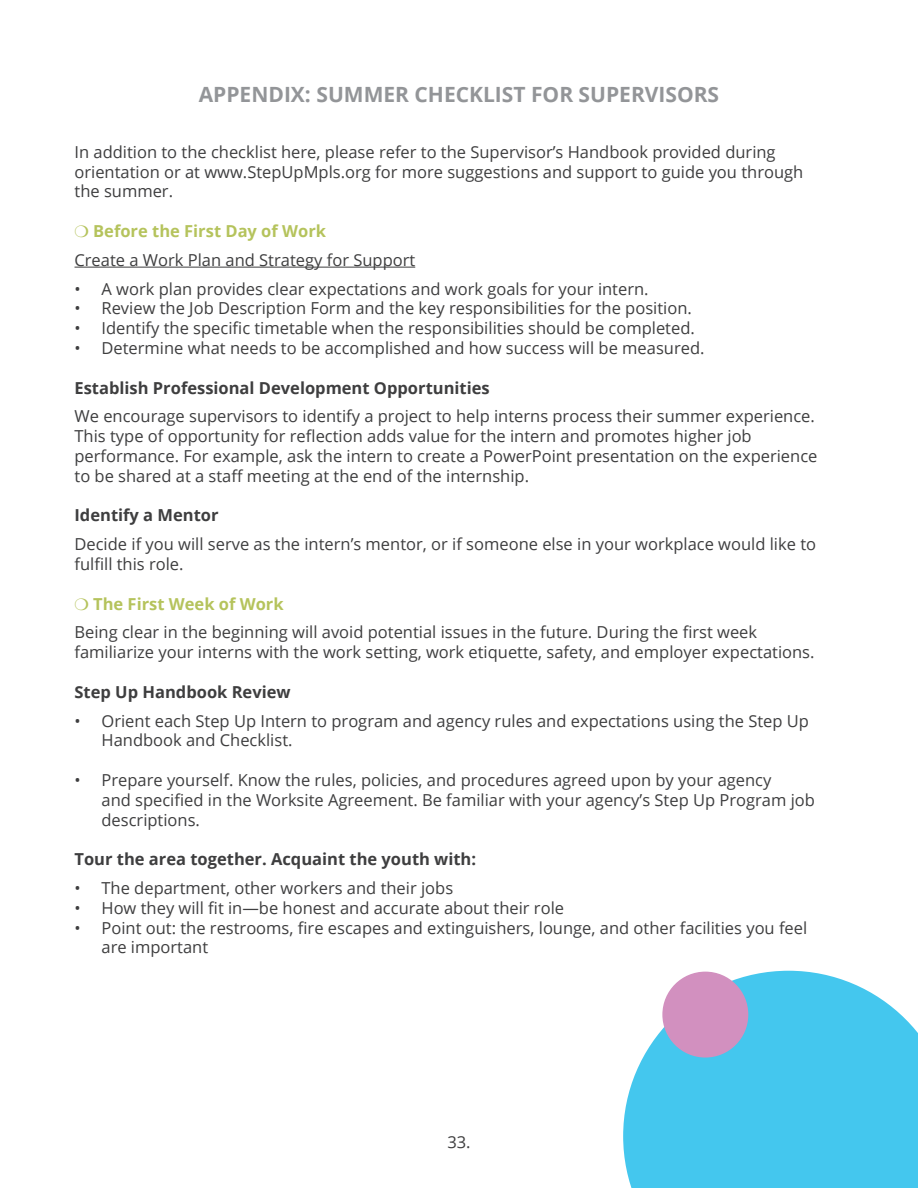
<style>
.page{position:relative;width:918px;height:1188px;background:#fff}
.page>*{position:absolute;margin:0;border:0;box-sizing:border-box;transform-origin:0 0}
.t1{font:700 21px "Open Sans";color:#939598}
.t2{font:16.5px/19.8px "Open Sans";color:#3e3e3f}
.t3{font:700 16.5px "Open Sans";color:#3e3e3f}
.t4{font:700 16.5px "Open Sans";color:#b5c35c}
</style>
<div class="page">
<hr style="left:75px;top:267px;width:340px;height:1px;background:#3e3e3f">
<svg style="left:623px;top:971px;width:295px;height:217px;background:#5acdef"></svg>
<div style="left:663px;top:972px;width:85px;height:85px;background:#d290bf;border-radius:50%"></div>
<div style="left:662px;top:972px;width:86px;height:86px;border:2px solid #d290bf;border-radius:50%"></div>
<p class="t1" style="left:199px;top:80px;width:522px">APPENDIX: SUMMER CHECKLIST FOR SUPERVISORS</p>
<p class="t2" style="left:75px;top:142px;width:703px">In addition to the checklist here, please refer to the Supervisor’s Handbook provided during</p>
<p class="t2" style="left:75px;top:161px;width:730px">orientation or at www.StepUpMpls.org for more suggestions and support to guide you through</p>
<p class="t2" style="left:75px;top:181px;width:100px">the summer.</p>
<p class="t4" style="left:75px;top:219px;width:253px">❍ Before the First Day of Work</p>
<p class="t2" style="left:75px;top:250px;width:342px">Create a Work Plan and Strategy for Support</p>
<p class="t2" style="left:75px;top:278px;width:576px">• A work plan provides clear expectations and work goals for your intern.</p>
<p class="t2" style="left:75px;top:298px;width:619px">• Review the Job Description Form and the key responsibilities for the position.</p>
<p class="t2" style="left:75px;top:318px;width:622px">• Identify the specific timetable when the responsibilities should be completed.</p>
<p class="t2" style="left:75px;top:338px;width:632px">• Determine what needs to be accomplished and how success will be measured.</p>
<p class="t3" style="left:75px;top:376px;width:417px">Establish Professional Development Opportunities</p>
<p class="t2" style="left:75px;top:406px;width:744px">We encourage supervisors to identify a project to help interns process their summer experience.<br>This type of opportunity for reflection adds value for the intern and promotes higher job performance. For example, ask the intern to create a PowerPoint presentation on the experience to be shared at a staff meeting at the end of the internship.</p>
<p class="t3" style="left:75px;top:504px;width:146px">Identify a Mentor</p>
<p class="t2" style="left:75px;top:534px;width:743px">Decide if you will serve as the intern’s mentor, or if someone else in your workplace would like to fulfill this role.</p>
<p class="t4" style="left:75px;top:592px;width:211px">❍ The First Week of Work</p>
<p class="t2" style="left:75px;top:622px;width:742px">Being clear in the beginning will avoid potential issues in the future. During the first week familiarize your interns with the work setting, work etiquette, safety, and employer expectations.</p>
<p class="t3" style="left:75px;top:680px;width:218px">Step Up Handbook Review</p>
<p class="t2" style="left:102px;top:710px;width:709px;text-indent:-27px">• Orient each Step Up Intern to program and agency rules and expectations using the Step Up<br>Handbook and Checklist.</p>
<p class="t2" style="left:102px;top:770px;width:715px;text-indent:-27px">• Prepare yourself. Know the rules, policies, and procedures agreed upon by your agency<br>and specified in the Worksite Agreement. Be familiar with your agency’s Step Up Program job descriptions.</p>
<p class="t3" style="left:75px;top:848px;width:403px">Tour the area together. Acquaint the youth with:</p>
<p class="t2" style="left:75px;top:878px;width:380px">• The department, other workers and their jobs</p>
<p class="t2" style="left:75px;top:898px;width:491px">• How they will fit in—be honest and accurate about their role</p>
<p class="t2" style="left:102px;top:917px;width:707px;text-indent:-27px">• Point out: the restrooms, fire escapes and extinguishers, lounge, and other facilities you feel are important</p>
<p class="t2" style="left:447px;top:1131px;width:25px">33.</p>
</div>
